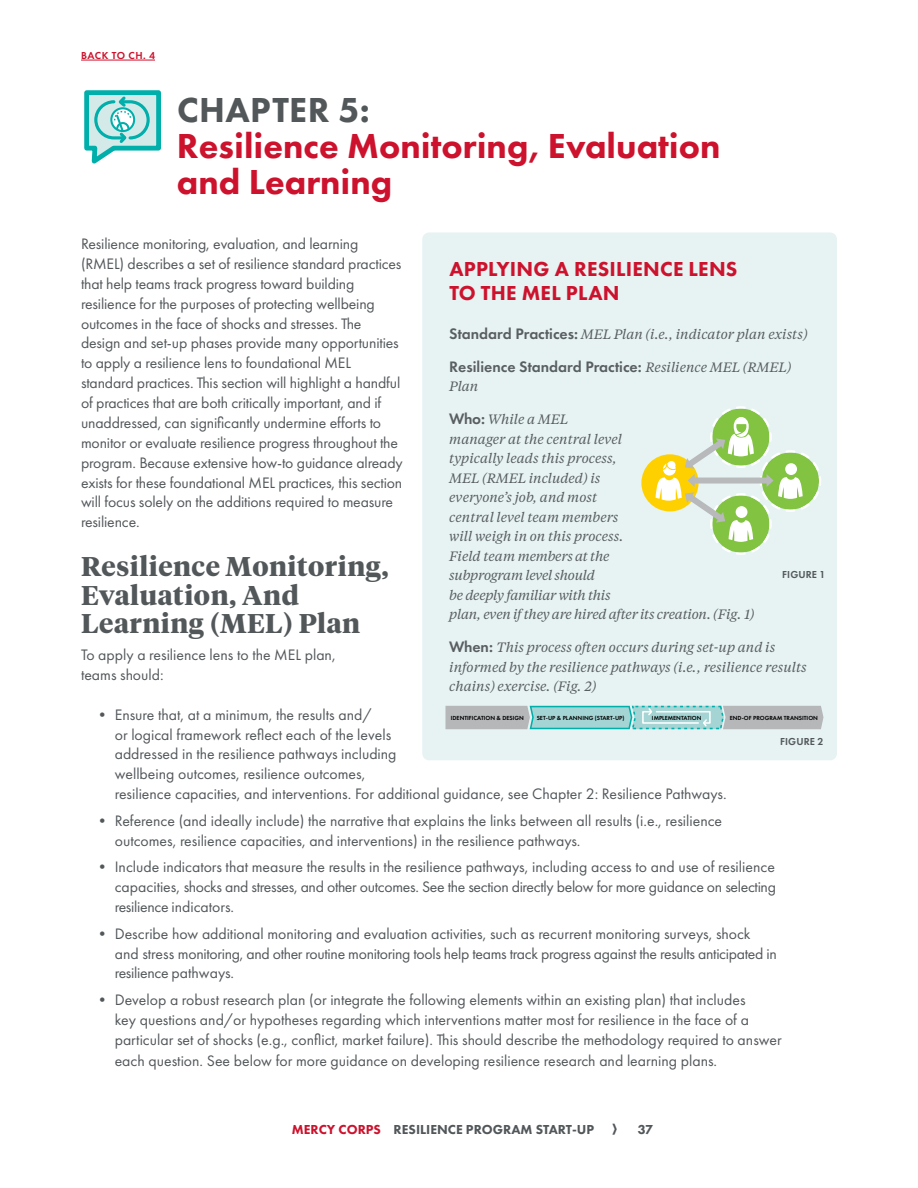
<style>
.page{position:relative;width:918px;height:1188px;background:#fff}
.page>*{position:absolute;margin:0;border:0;box-sizing:border-box;transform-origin:0 0}
.t1{font:800 36px/36px "Futura PT";color:#cd122d}
.t2{font:800 36px "Futura PT";letter-spacing:.01em;color:#52575a}
.t3{font:700 27px/28.5px "Tiempos Headline";letter-spacing:.02em;color:#52575a}
.t4{font:800 21px/24px "Futura PT";letter-spacing:.01em;color:#cd122d}
.t5{font:15.75px/20px "Futura PT";letter-spacing:-.01em;color:#52575a}
.t6{font:600 15.75px "Futura PT";color:#595e61}
.t7{font:italic 13.5px/19.5px "Tiempos Text";color:#595e61}
.t8{font:800 13.5px "Futura PT";color:#52575a}
.t9{font:600 10.5px "Futura PT";letter-spacing:.01em;color:#52575a}
.t10{font:600 10.5px "Futura PT";letter-spacing:.05em;color:#cd122d}
.t11{font:600 6.15px "Futura PT";color:#000}
.s1{font-family:"Futura PT";font-weight:600;font-style:normal;font-size:15.75px}
.s2{font-family:"Tiempos Text";font-weight:400;font-style:italic;font-size:13.5px}
.s3{color:#cd122d}
</style>
<div class="page">
<svg style="left:84px;top:90px;width:77px;height:74px"></svg>
<hr style="left:81px;top:60px;width:74px;height:1px;background:#cd122d">
<div style="left:422px;top:232px;width:415px;height:528px;background:#e7f3f3;border-radius:7px"></div>
<svg style="left:446px;top:706px;width:378px;height:23px;background:#a7c6c6"></svg>
<div style="left:641px;top:454px;width:58px;height:57px;background:#ffd000;border-radius:50%"></div>
<svg style="left:656px;top:406px;width:165px;height:149px"></svg>
<p class="t10" style="left:81px;top:49px;width:75px">BACK TO CH. 4</p>
<h1 class="t2" style="left:177px;top:87px;width:194px">CHAPTER 5:</h1>
<h1 class="t1" style="left:177px;top:127px;width:545px">Resilience Monitoring, Evaluation and Learning</h1>
<p class="t5" style="left:81px;top:234px;width:323px">Resilience monitoring, evaluation, and learning (RMEL) describes a set of resilience standard practices that help teams track progress toward building resilience for the purposes of protecting wellbeing outcomes in the face of shocks and stresses. The design and set-up phases provide many opportunities to apply a resilience lens to foundational MEL standard practices. This section will highlight a handful of practices that are both critically important, and if unaddressed, can significantly undermine efforts to monitor or evaluate resilience progress throughout the program. Because extensive how-to guidance already exists for these foundational MEL practices, this section will focus solely on the additions required to measure resilience.</p>
<h2 class="t3" style="left:81px;top:551px;width:309px">Resilience Monitoring,<br>Evaluation, And<br>Learning (MEL) Plan</h2>
<p class="t5" style="left:81px;top:644px;width:256px">To apply a resilience lens to the MEL plan, teams should:</p>
<p class="t5" style="left:115px;top:704px;width:614px;text-indent:-20px">• Ensure that, at a minimum, the results and/<br>or logical framework reflect each of the levels<br>addressed in the resilience pathways including<br>wellbeing outcomes, resilience outcomes,<br>resilience capacities, and interventions. For additional guidance, see Chapter 2: Resilience Pathways.</p>
<p class="t5" style="left:115px;top:811px;width:609px;text-indent:-20px">• Reference (and ideally include) the narrative that explains the links between all results (i.e., resilience outcomes, resilience capacities, and interventions) in the resilience pathways.</p>
<p class="t5" style="left:115px;top:857px;width:663px;text-align:justify;text-indent:-20px">• Include indicators that measure the results in the resilience pathways, including access to and use of resilience capacities, shocks and stresses, and other outcomes. See the section directly below for more guidance on selecting resilience indicators.</p>
<p class="t5" style="left:115px;top:923px;width:664px;text-indent:-20px">• Describe how additional monitoring and evaluation activities, such as recurrent monitoring surveys, shock and stress monitoring, and other routine monitoring tools help teams track progress against the results anticipated in resilience pathways.</p>
<p class="t5" style="left:115px;top:990px;width:669px;text-indent:-20px">• Develop a robust research plan (or integrate the following elements within an existing plan) that includes<br>key questions and/or hypotheses regarding which interventions matter most for resilience in the face of a particular set of shocks (e.g., conflict, market failure). This should describe the methodology required to answer each question. See below for more guidance on developing resilience research and learning plans.</p>
<h3 class="t4" style="left:449px;top:256px;width:290px">APPLYING A RESILIENCE LENS<br>TO THE MEL PLAN</h3>
<p class="t7" style="left:449px;top:324px;width:360px"><span class="s1">Standard Practices:</span> MEL Plan (i.e., indicator plan exists)</p>
<p class="t6" style="left:449px;top:357px;width:344px">Resilience Standard Practice: <span class="s2">Resilience MEL (RMEL)</span></p>
<p class="t7" style="left:449px;top:376px;width:31px">Plan</p>
<p class="t7" style="left:449px;top:409px;width:307px"><span class="s1">Who:</span> While a MEL<br>manager at the central level<br>typically leads this process,<br>MEL (RMEL included) is<br>everyone’s job, and most<br>central level team members<br>will weigh in on this process.<br>Field team members at the<br>subprogram level should<br>be deeply familiar with this<br>plan, even if they are hired after its creation. (Fig. 1)</p>
<p class="t7" style="left:449px;top:637px;width:359px"><span class="s1">When:</span> This process often occurs during set-up and is informed by the resilience pathways (i.e., resilience results chains) exercise. (Fig. 2)</p>
<p class="t11" style="left:451px;top:714px;width:75px">IDENTIFICATION &amp; DESIGN</p>
<p class="t11" style="left:537px;top:714px;width:89px">SET-UP &amp; PLANNING (START-UP)</p>
<p class="t11" style="left:652px;top:714px;width:51px">IMPLEMENTATION</p>
<p class="t11" style="left:730px;top:714px;width:90px">END-OF PROGRAM TRANSITION</p>
<p class="t9" style="left:782px;top:568px;width:45px">FIGURE 1</p>
<p class="t9" style="left:780px;top:735px;width:45px">FIGURE 2</p>
<p class="t8" style="left:292px;top:1121px;width:304px"><span class="s3">MERCY CORPS</span> RESILIENCE PROGRAM START-UP</p>
<p class="t8" style="left:638px;top:1121px;width:17px">37</p>
</div>
